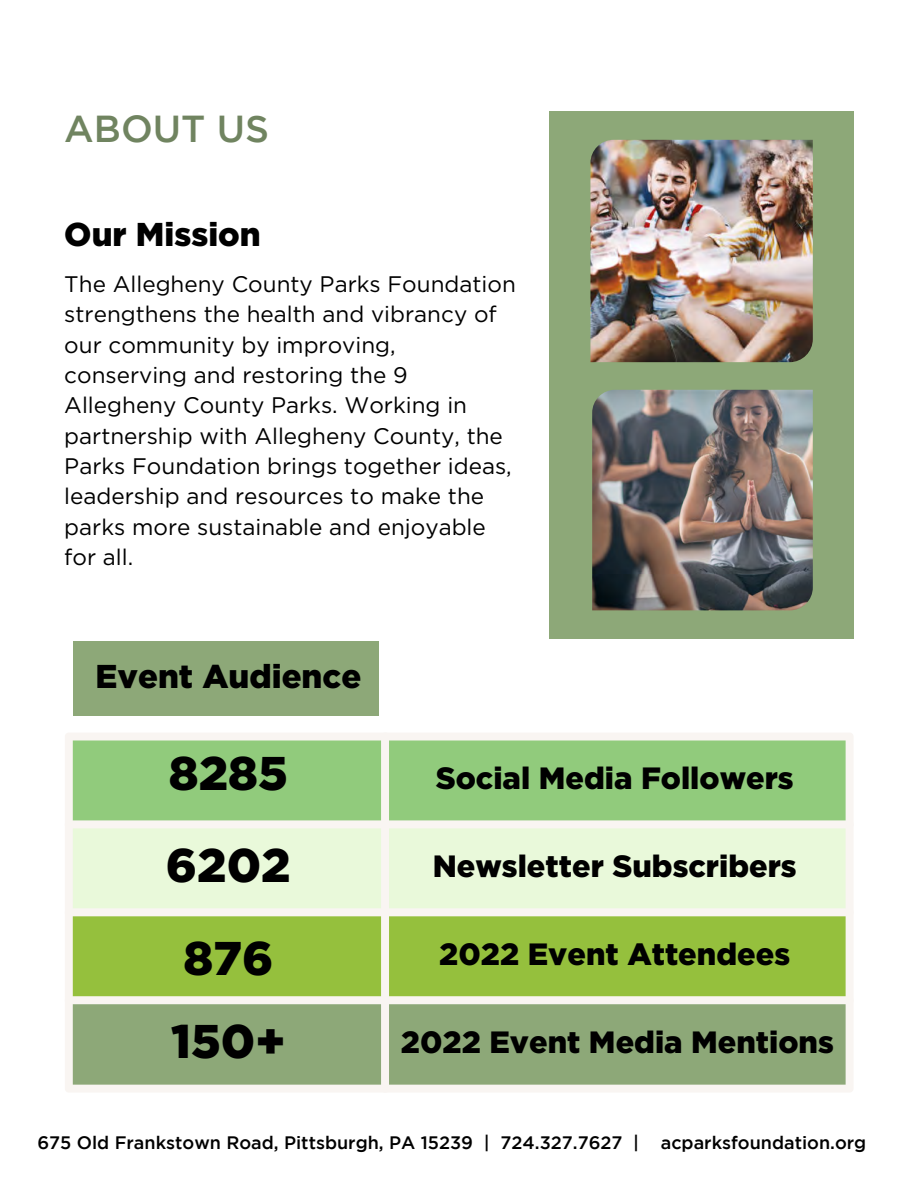
<style>
.page{position:relative;width:918px;height:1188px;background:#fff}
.page>*{position:absolute;margin:0;border:0;box-sizing:border-box;transform-origin:0 0}
.t1{font:900 47.25px "Gotham";color:#000}
.t2{font:500 37.5px "Gotham";color:#708460}
.t3{font:900 33px "Gotham";color:#000}
.t4{font:900 30.75px "Gotham";color:#000}
.t5{font:22.5px/30.3px "Gotham";color:#000}
.t6{font:500 18px "Gotham";color:#000}
</style>
<div class="page">
<svg style="left:65px;top:733px;width:316px;height:359px;background:#b1d091"></svg>
<svg style="left:381px;top:733px;width:472px;height:87px;background:#9ccf89"></svg>
<svg style="left:381px;top:820px;width:473px;height:88px;background:#eaf8dc"></svg>
<svg style="left:381px;top:908px;width:473px;height:88px;background:#a1c653"></svg>
<svg style="left:381px;top:996px;width:473px;height:97px;fill:#8da878"></svg>
<div style="left:550px;top:111px;width:304px;height:528px;background:#8da878"></div>
<img style="left:590px;top:140px;width:223px;height:222px">
<img style="left:592px;top:390px;width:221px;height:220px">
<div style="left:73px;top:641px;width:306px;height:75px;background:#8da878"></div>
<p class="t2" style="left:64px;top:115px;width:206px">ABOUT US</p>
<p class="t3" style="left:64px;top:219px;width:198px">Our Mission</p>
<p class="t5" style="left:64px;top:270px;width:453px">The Allegheny County Parks Foundation strengthens the health and vibrancy of our community by improving, conserving and restoring the 9<br>Allegheny County Parks. Working in partnership with Allegheny County, the Parks Foundation brings together ideas, leadership and resources to make the parks more sustainable and enjoyable for all.</p>
<p class="t3" style="left:95px;top:662px;width:267px">Event Audience</p>
<p class="t1" style="left:169px;top:752px;width:120px">8285</p>
<p class="t4" style="left:436px;top:764px;width:360px">Social Media Followers</p>
<p class="t1" style="left:166px;top:844px;width:126px">6202</p>
<p class="t4" style="left:433px;top:852px;width:365px">Newsletter Subscribers</p>
<p class="t1" style="left:183px;top:937px;width:92px">876</p>
<p class="t4" style="left:439px;top:940px;width:352px">2022 Event Attendees</p>
<p class="t1" style="left:171px;top:1021px;width:116px">150+</p>
<p class="t4" style="left:401px;top:1028px;width:435px">2022 Event Media Mentions</p>
<p class="t6" style="left:37px;top:1136px;width:830px">675 Old Frankstown Road, Pittsburgh, PA 15239 | 724.327.7627 | acparksfoundation.org</p>
</div>
